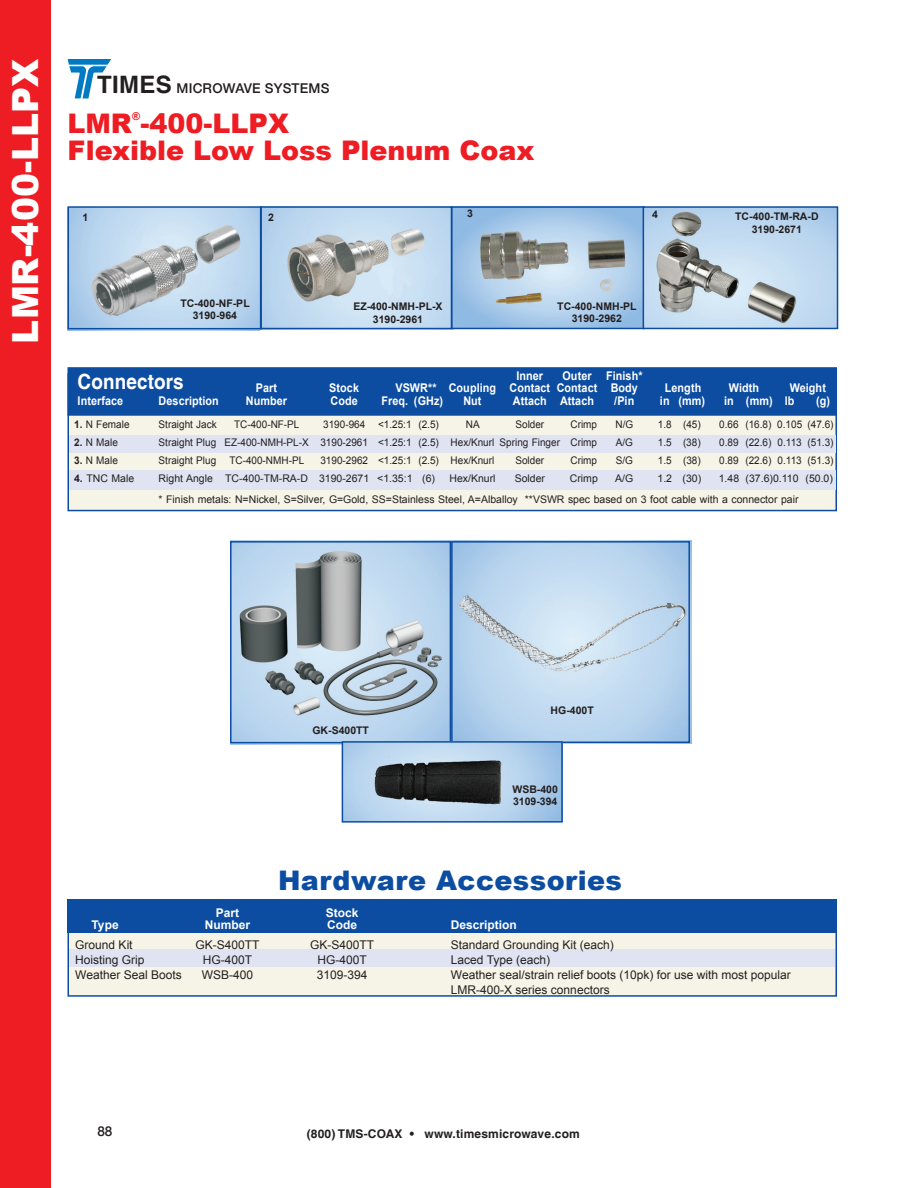
<style>
.page{position:relative;width:918px;height:1188px;background:#fff}
.page>*{position:absolute;margin:0;border:0;box-sizing:border-box;transform-origin:0 0}
.t1{font:900 36px "Arial";color:#fff}
.t2{font:900 27px "Arial";color:#ee1d23}
.t3{font:900 27px "Arial";letter-spacing:.015em;color:#0d4da1}
.t4{font:700 21px "Helvetica LT";letter-spacing:.01em;color:#fff;scale:.9 1}
.t5{font:500 13.5px "Helvetica Neue LT";letter-spacing:.015em;color:#231f20}
.t6{font:12px/15px "Arial";color:#231f20}
.t7{font:700 12px "Arial";letter-spacing:.01em;color:#fff;scale:.9 1}
.t8{font:700 12px "Helvetica LT";letter-spacing:.015em;color:#231f20}
.t9{font:700 12px "Arial";letter-spacing:.01em;color:#fff}
.t10{font:900 10.8px "Arial";color:#ee1d23}
.t11{font:10.5px "Arial";color:#231f20;scale:.95 1}
.t12{font:10.5px "Arial";color:#231f20}
.t13{font:700 10.5px "Arial";color:#231f20}
.s1{font-family:"Helvetica LT";font-weight:700;font-size:24px}
.s2{font-weight:700}
</style>
<div class="page">
<img style="left:68px;top:59px;width:43px;height:39px">
<img style="left:68px;top:209px;width:386px;height:121px">
<div style="left:0;top:0;width:51px;height:1188px;background:#ee1d23"></div>
<div style="left:68px;top:899px;width:769px;height:98px;background:#f6f3e7;border:2px solid #0d4da1"></div>
<div style="left:68px;top:899px;width:769px;height:34px;background:#0d4da1"></div>
<div style="left:69px;top:949px;width:766px;height:17px;background:#e0e4f2"></div>
<div style="left:68px;top:373px;width:769px;height:138px;background:#f6f3e7;border:2px solid #0d4da1"></div>
<div style="left:69px;top:435px;width:766px;height:17px;background:#e0e4f2"></div>
<div style="left:69px;top:470px;width:766px;height:19px;background:#e0e4f2"></div>
<div style="left:68px;top:367px;width:769px;height:49px;background:#0d4da1;border:2px solid #0d4da1"></div>
<img style="left:230px;top:540px;width:461px;height:204px">
<div style="left:451px;top:541px;width:239px;height:202px;border:2px solid #0d4da1"></div>
<div style="left:230px;top:541px;width:221px;height:202px;border:2px solid #0d4da1"></div>
<img style="left:345px;top:744px;width:215px;height:76px">
<div style="left:342px;top:741px;width:221px;height:82px;border:2px solid #0d4da1"></div>
<div style="left:68px;top:206px;width:194px;height:123px;border:2px solid #0d4da1"></div>
<img style="left:454px;top:209px;width:188px;height:117px">
<div style="left:451px;top:206px;width:194px;height:123px;border:2px solid #0d4da1"></div>
<img style="left:646px;top:209px;width:189px;height:117px">
<div style="left:643px;top:206px;width:195px;height:123px;border:2px solid #0d4da1"></div>
<div style="left:260px;top:206px;width:192px;height:123px;border:2px solid #0d4da1"></div>
<p class="t1" style="left:-1px;top:344px;width:286px;rotate:-90deg">LMR-400-LLPX</p>
<p class="t5" style="left:97px;top:80px;width:234px"><span class="s1">TIMES</span> MICROWAVE SYSTEMS</p>
<p class="t2" style="left:68px;top:103px;width:223px">LMR -400-LLPX</p>
<p class="t10" style="left:132px;top:109px;width:10px">®</p>
<p class="t2" style="left:68px;top:131px;width:469px">Flexible Low Loss Plenum Coax</p>
<p class="t13" style="left:83px;top:211px;width:7px">1</p>
<p class="t13" style="left:268px;top:210px;width:7px">2</p>
<p class="t13" style="left:180px;top:296px;width:71px">TC-400-NF-PL</p>
<p class="t13" style="left:193px;top:309px;width:46px">3190-964</p>
<p class="t13" style="left:467px;top:206px;width:7px">3</p>
<p class="t13" style="left:652px;top:208px;width:7px">4</p>
<p class="t13" style="left:735px;top:210px;width:85px">TC-400-TM-RA-D</p>
<p class="t13" style="left:752px;top:222px;width:52px">3190-2671</p>
<p class="t13" style="left:353px;top:299px;width:91px">EZ-400-NMH-PL-X</p>
<p class="t13" style="left:373px;top:312px;width:52px">3190-2961</p>
<p class="t13" style="left:557px;top:299px;width:81px">TC-400-NMH-PL</p>
<p class="t13" style="left:572px;top:311px;width:52px">3190-2962</p>
<p class="t4" style="left:78px;top:368px;width:119px">Connectors</p>
<p class="t7" style="left:516px;top:367px;width:31px">Inner</p>
<p class="t7" style="left:562px;top:367px;width:90px">Outer Finish*</p>
<p class="t7" style="left:256px;top:380px;width:25px">Part</p>
<p class="t7" style="left:329px;top:380px;width:35px">Stock</p>
<p class="t7" style="left:395px;top:380px;width:271px">VSWR** Coupling Contact Contact Body</p>
<p class="t7" style="left:665px;top:380px;width:42px">Length</p>
<p class="t7" style="left:729px;top:380px;width:35px">Width</p>
<p class="t7" style="left:790px;top:380px;width:42px">Weight</p>
<p class="t7" style="left:78px;top:393px;width:52px">Interface</p>
<p class="t7" style="left:159px;top:393px;width:68px">Description</p>
<p class="t7" style="left:246px;top:393px;width:47px">Number</p>
<p class="t7" style="left:331px;top:393px;width:32px">Code</p>
<p class="t7" style="left:381px;top:393px;width:70px">Freq. (GHz)</p>
<p class="t7" style="left:463px;top:393px;width:22px">Nut</p>
<p class="t7" style="left:513px;top:393px;width:92px">Attach Attach</p>
<p class="t7" style="left:614px;top:393px;width:24px">/Pin</p>
<p class="t7" style="left:660px;top:393px;width:52px">in (mm)</p>
<p class="t7" style="left:724px;top:393px;width:80px">in (mm) lb</p>
<p class="t7" style="left:816px;top:393px;width:17px">(g)</p>
<p class="t11" style="left:74px;top:417px;width:60px"><span class="s2">1.</span> N Female</p>
<p class="t11" style="left:159px;top:417px;width:63px">Straight Jack</p>
<p class="t11" style="left:234px;top:417px;width:70px">TC-400-NF-PL</p>
<p class="t11" style="left:323px;top:417px;width:123px">3190-964 &lt;1.25:1 (2.5)</p>
<p class="t11" style="left:466px;top:417px;width:16px">NA</p>
<p class="t11" style="left:515px;top:417px;width:32px">Solder</p>
<p class="t11" style="left:571px;top:417px;width:29px">Crimp</p>
<p class="t11" style="left:616px;top:417px;width:20px">N/G</p>
<p class="t11" style="left:658px;top:417px;width:47px">1.8 (45)</p>
<p class="t11" style="left:719px;top:417px;width:122px">0.66 (16.8) 0.105 (47.6)</p>
<p class="t11" style="left:74px;top:435px;width:48px"><span class="s2">2.</span> N Male</p>
<p class="t11" style="left:159px;top:435px;width:463px">Straight Plug EZ-400-NMH-PL-X 3190-2961 &lt;1.25:1 (2.5) Hex/Knurl Spring Finger Crimp</p>
<p class="t11" style="left:616px;top:435px;width:20px">A/G</p>
<p class="t11" style="left:658px;top:435px;width:47px">1.5 (38)</p>
<p class="t11" style="left:719px;top:435px;width:122px">0.89 (22.6) 0.113 (51.3)</p>
<p class="t11" style="left:74px;top:453px;width:48px"><span class="s2">3.</span> N Male</p>
<p class="t11" style="left:159px;top:453px;width:155px">Straight Plug TC-400-NMH-PL</p>
<p class="t11" style="left:320px;top:453px;width:185px">3190-2962 &lt;1.25:1 (2.5) Hex/Knurl</p>
<p class="t11" style="left:515px;top:453px;width:32px">Solder</p>
<p class="t11" style="left:571px;top:453px;width:29px">Crimp</p>
<p class="t11" style="left:616px;top:453px;width:20px">S/G</p>
<p class="t11" style="left:658px;top:453px;width:47px">1.5 (38)</p>
<p class="t11" style="left:719px;top:453px;width:122px">0.89 (22.6) 0.113 (51.3)</p>
<p class="t12" style="left:74px;top:471px;width:62px"><span class="s2">4.</span> TNC Male</p>
<p class="t12" style="left:159px;top:471px;width:278px">Right Angle TC-400-TM-RA-D 3190-2671 &lt;1.35:1 (6)</p>
<p class="t12" style="left:449px;top:471px;width:48px">Hex/Knurl</p>
<p class="t12" style="left:515px;top:471px;width:32px">Solder</p>
<p class="t12" style="left:570px;top:471px;width:29px">Crimp</p>
<p class="t12" style="left:615px;top:471px;width:20px">A/G</p>
<p class="t12" style="left:658px;top:471px;width:45px">1.2 (30)</p>
<p class="t12" style="left:719px;top:471px;width:116px">1.48 (37.6)0.110 (50.0)</p>
<p class="t12" style="left:159px;top:492px;width:641px">* Finish metals: N=Nickel, S=Silver, G=Gold, SS=Stainless Steel, A=Alballoy **VSWR spec based on 3 foot cable with a connector pair</p>
<p class="t13" style="left:312px;top:724px;width:58px">GK-S400TT</p>
<p class="t13" style="left:551px;top:703px;width:45px">HG-400T</p>
<p class="t13" style="left:512px;top:782px;width:47px">WSB-400</p>
<p class="t13" style="left:513px;top:795px;width:46px">3109-394</p>
<p class="t3" style="left:278px;top:860px;width:346px">Hardware Accessories</p>
<p class="t9" style="left:216px;top:904px;width:25px">Part</p>
<p class="t9" style="left:326px;top:904px;width:34px">Stock</p>
<p class="t9" style="left:92px;top:917px;width:29px">Type</p>
<p class="t9" style="left:205px;top:917px;width:47px">Number</p>
<p class="t9" style="left:327px;top:917px;width:31px">Code</p>
<p class="t9" style="left:451px;top:917px;width:68px">Description</p>
<p class="t6" style="left:75px;top:937px;width:59px">Ground Kit</p>
<p class="t6" style="left:195px;top:937px;width:66px">GK-S400TT</p>
<p class="t6" style="left:310px;top:937px;width:66px">GK-S400TT</p>
<p class="t6" style="left:451px;top:937px;width:164px">Standard Grounding Kit (each)</p>
<p class="t6" style="left:75px;top:952px;width:71px">Hoisting Grip</p>
<p class="t6" style="left:203px;top:952px;width:51px">HG-400T</p>
<p class="t6" style="left:318px;top:952px;width:51px">HG-400T</p>
<p class="t6" style="left:451px;top:952px;width:101px">Laced Type (each)</p>
<p class="t6" style="left:75px;top:967px;width:108px">Weather Seal Boots</p>
<p class="t6" style="left:202px;top:967px;width:53px">WSB-400</p>
<p class="t6" style="left:317px;top:967px;width:52px">3109-394</p>
<p class="t6" style="left:451px;top:967px;width:341px">Weather seal/strain relief boots (10pk) for use with most popular<br>LMR-400-X series connectors</p>
<p class="t5" style="left:97px;top:1124px;width:17px">88</p>
<p class="t8" style="left:307px;top:1127px;width:275px">(800) TMS-COAX • www.timesmicrowave.com</p>
</div>
